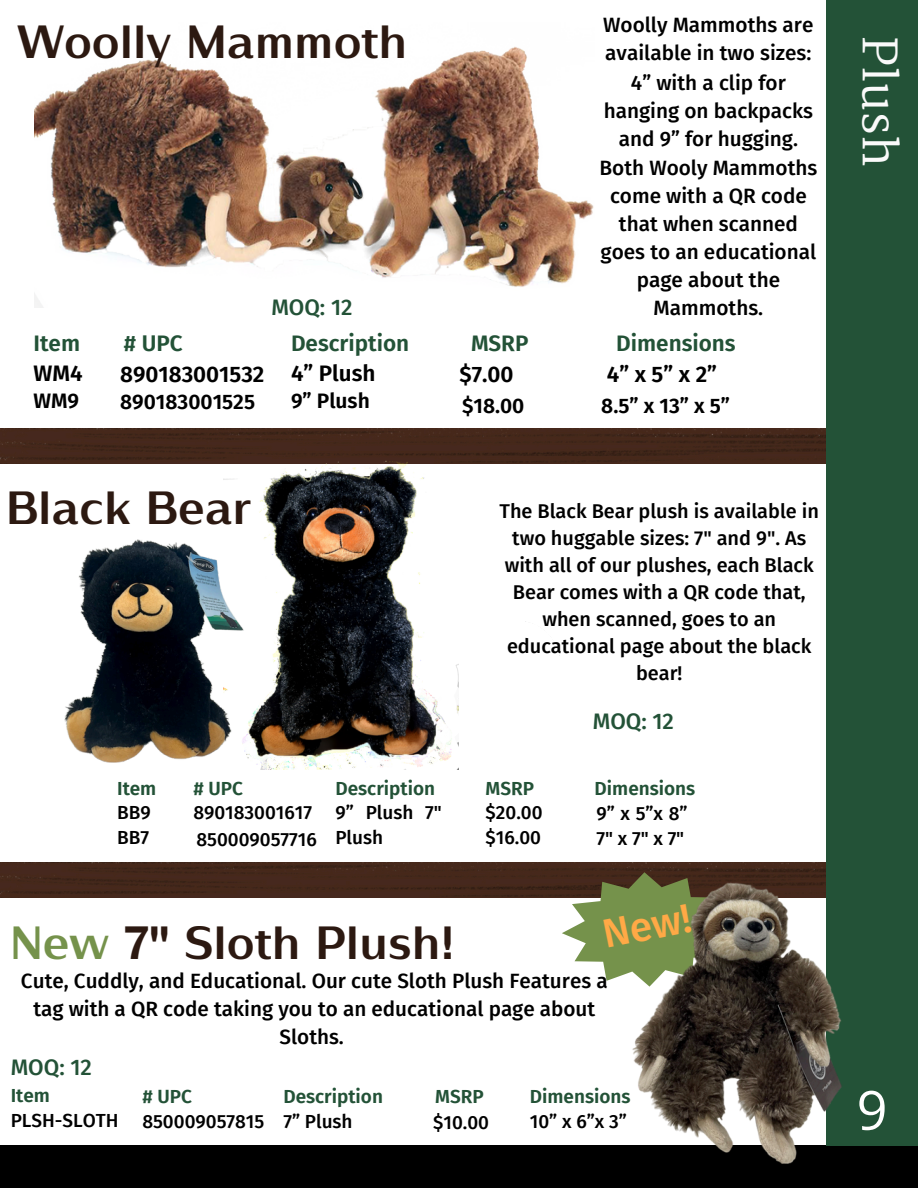
<style>
.page{position:relative;width:918px;height:1188px;background:#fff}
.page>*{position:absolute;margin:0;border:0;box-sizing:border-box;transform-origin:0 0}
.t1{font:54px "Open Sans";color:#fff}
.t2{font:600 46.5px "Nirand";color:#2c1911}
.t3{font:46.5px "Martel";color:#fafafa}
.t4{font:500 40.8px "Fira Sans";color:#ffa946}
.t5{font:600 22.5px/29.2px "Fira Sans";color:#235237}
.t6{font:600 22.5px "Fira Sans";color:#000}
.t7{font:500 22.5px "Fira Sans";color:#235237}
.t8{font:600 21px "Fira Sans";color:#000}
.t9{font:500 20.7px/28.2px "Fira Sans";color:#000;text-align:center}
.t10{font:500 19.95px/27px "Fira Sans";color:#000;text-align:center}
.t11{font:500 18.9px/24.8px "Fira Sans";color:#000}
.t12{font:600 18.9px/24.8px "Fira Sans";color:#235237}
.s1{color:#000}
.s2{font-weight:600;color:#235237}
.s3{color:#75924b}
.s4{font-weight:500;color:#000}
</style>
<div class="page">
<div style="left:0;top:1146px;width:918px;height:42px;background:#000"></div>
<img style="left:35px;top:46px;width:559px;height:262px">
<img style="left:349px;top:428px;width:477px;height:35px">
<img style="left:349px;top:458px;width:110px;height:311px">
<img style="left:0;top:428px;width:349px;height:342px">
<img style="left:0;top:862px;width:582px;height:35px">
<svg style="left:562px;top:872px;width:20px;height:90px"></svg>
<div style="left:826px;top:0;width:92px;height:1146px;background:#235237"></div>
<img style="left:582px;top:862px;width:260px;height:302px">
<h5 class="t2" style="left:17px;top:21px;width:392px">Woolly Mammoth</h5>
<h5 class="t5" style="left:33px;top:329px;width:51px">Item<br><span class="s1">WM4</span></h5>
<h5 class="t8" style="left:33px;top:388px;width:47px">WM9</h5>
<h1 class="t7" style="left:271px;top:294px;width:83px">MOQ: 12</h1>
<h5 class="t5" style="left:124px;top:329px;width:60px"># UPC</h5>
<p class="t5" style="left:291px;top:329px;width:120px">Description<br><span class="s1">4” Plush</span></p>
<p class="t8" style="left:291px;top:388px;width:80px">9” Plush</p>
<p class="t6" style="left:120px;top:361px;width:146px">890183001532</p>
<p class="t8" style="left:120px;top:389px;width:136px">890183001525</p>
<h4 class="t2" style="left:6px;top:487px;width:248px">Black Bear</h4>
<h5 class="t9" style="left:603px;top:11px;width:212px;text-align:left">Woolly Mammoths are available in two sizes:</h5>
<h5 class="t9" style="left:600px;top:69px;width:219px">4” with a clip for hanging on backpacks and 9” for hugging.<br>Both Wooly Mammoths come with a QR code that when scanned goes to an educational page about the<br>Mammoths.</h5>
<p class="t5" style="left:471px;top:329px;width:59px">MSRP</p>
<p class="t5" style="left:616px;top:329px;width:121px">Dimensions</p>
<p class="t6" style="left:460px;top:361px;width:56px">$7.00</p>
<h6 class="t6" style="left:607px;top:361px;width:112px">4”x5”x2”</h6>
<h4 class="t8" style="left:462px;top:393px;width:64px">$18.00</h4>
<p class="t8" style="left:601px;top:393px;width:130px">8.5” x 13” x 5”</p>
<h6 class="t10" style="left:499px;top:498px;width:321px">The Black Bear plush is available in two huggable sizes: 7" and 9". As with all of our plushes, each Black<br>Bear comes with a QR code that, when scanned, goes to an educational page about the black bear!</h6>
<p class="t7" style="left:593px;top:708px;width:83px">MOQ: 12</p>
<p class="t11" style="left:117px;top:776px;width:41px"><span class="s2">Item<br></span>BB9<br>BB7</p>
<h1 class="t11" style="left:193px;top:776px;width:120px"><span class="s2"># UPC<br></span>890183001617</h1>
<h5 class="t11" style="left:335px;top:776px;width:108px"><span class="s2">Description<br></span>9” Plush 7"<br>Plush</h5>
<p class="t11" style="left:486px;top:776px;width:58px"><span class="s2">MSRP </span>$20.00 $16.00</p>
<p class="t12" style="left:595px;top:776px;width:102px">Dimensions</p>
<h6 class="t11" style="left:596px;top:802px;width:93px">9” x 5”x 8”</h6>
<p class="t11" style="left:196px;top:827px;width:122px">850009057716</p>
<h6 class="t11" style="left:596px;top:826px;width:89px">7"x7"x7"</h6>
<h4 class="t2" style="left:10px;top:922px;width:446px"><span class="s3">New</span> 7" Sloth Plush!</h4>
<p class="t4" style="left:598px;top:911px;width:91px;rotate:-11deg">New!</p>
<p class="t9" style="left:21px;top:967px;width:588px">Cute, Cuddly, and Educational. Our cute Sloth Plush Features a tag with a QR code taking you to an educational page about<br>Sloths.</p>
<h5 class="t7" style="left:11px;top:1054px;width:83px">MOQ: 12</h5>
<h5 class="t11" style="left:11px;top:1083px;width:109px"><span class="s2">Item<br></span>PLSH-SLOTH</h5>
<p class="t11" style="left:142px;top:1085px;width:123px"><span class="s2"># UPC<br></span>850009057815</p>
<p class="t12" style="left:283px;top:1085px;width:101px">Description<br><span class="s4">7” Plush</span></p>
<p class="t12" style="left:435px;top:1085px;width:50px">MSRP</p>
<h3 class="t12" style="left:530px;top:1085px;width:102px">Dimensions</h3>
<p class="t11" style="left:433px;top:1111px;width:57px">$10.00</p>
<h3 class="t11" style="left:530px;top:1109px;width:99px">10” x 6”x 3”</h3>
<h6 class="t3" style="left:906px;top:36px;width:132px;rotate:90deg">Plush</h6>
<p class="t1" style="left:857px;top:1072px;width:32px">9</p>
</div>
